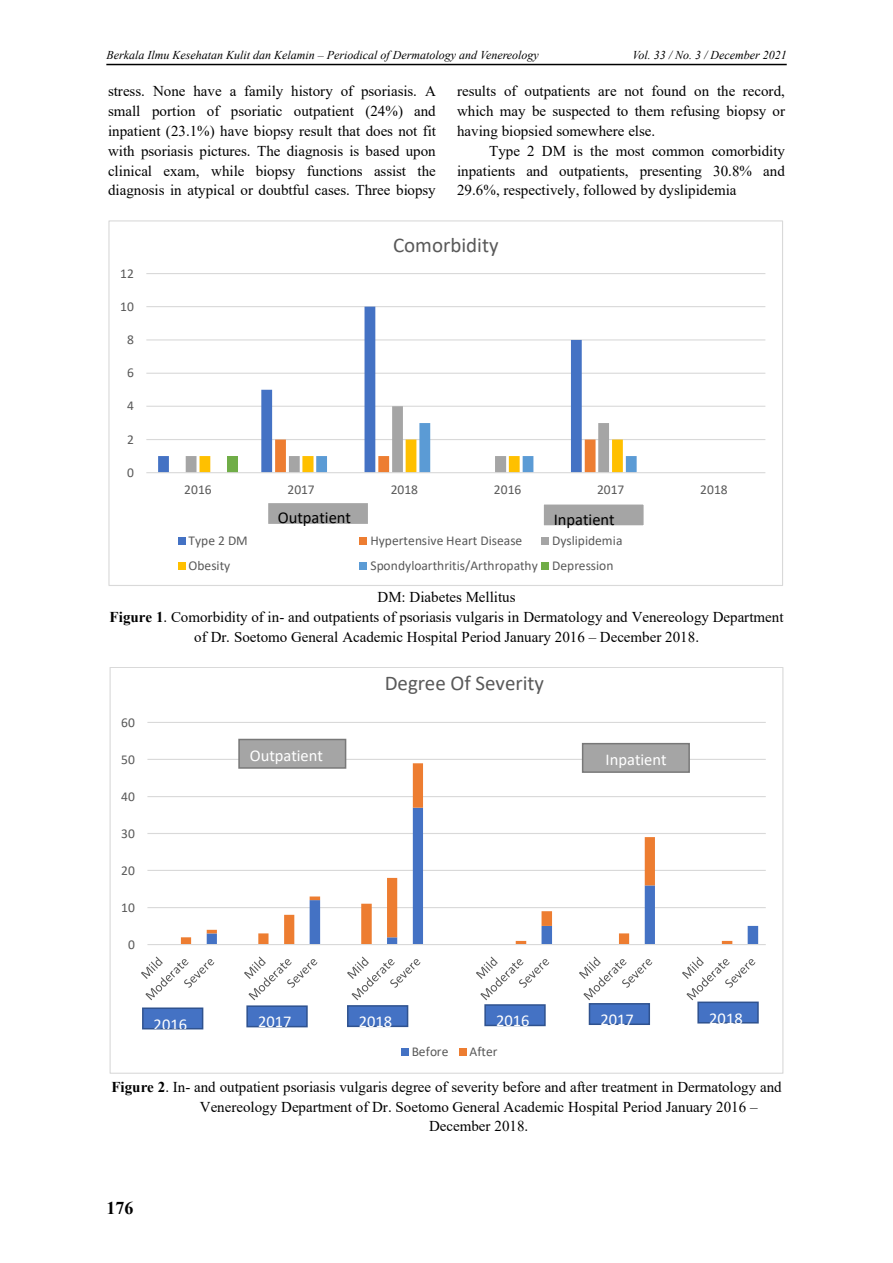
<style>
.page{position:relative;width:893px;height:1263px;background:#fff}
.page>*{position:absolute;margin:0;border:0;box-sizing:border-box;transform-origin:0 0}
.t1{font:21px "Calibri";color:#595959}
.t2{font:700 18px "Times New Roman";color:#000}
.t3{font:16.5px "Calibri";color:#fff}
.t4{font:16.5px "Calibri";color:#000}
.t5{font:15px/19.8px "Times New Roman";color:#000;text-align:justify}
.t6{font:13.5px "Calibri";letter-spacing:.005em;color:#595959}
.t7{font:italic 12px "Times New Roman";color:#000}
.s1{font-weight:700}
</style>
<div class="page">
<hr style="left:146px;top:439px;width:619px;height:1px;background:#d9d9d9">
<hr style="left:146px;top:406px;width:619px;height:1px;background:#d9d9d9">
<hr style="left:146px;top:373px;width:619px;height:1px;background:#d9d9d9">
<hr style="left:146px;top:339px;width:619px;height:1px;background:#d9d9d9">
<hr style="left:146px;top:306px;width:619px;height:1px;background:#d9d9d9">
<hr style="left:146px;top:273px;width:619px;height:1px;background:#d9d9d9">
<svg style="left:158px;top:307px;width:424px;height:165px"></svg>
<svg style="left:186px;top:406px;width:451px;height:66px"></svg>
<div style="left:227px;top:456px;width:11px;height:17px;background:#70ad47"></div>
<hr style="left:146px;top:472px;width:619px;height:1px;background:#d9d9d9">
<div style="left:178px;top:537px;width:7px;height:7px;background:#4472c4"></div>
<div style="left:360px;top:537px;width:7px;height:7px;background:#ed7d31"></div>
<div style="left:541px;top:537px;width:8px;height:7px;background:#a5a5a5"></div>
<div style="left:178px;top:562px;width:7px;height:8px;background:#ffc000"></div>
<div style="left:360px;top:562px;width:7px;height:8px;background:#5b9bd5"></div>
<div style="left:541px;top:562px;width:8px;height:8px;background:#70ad47"></div>
<div style="left:267px;top:502px;width:102px;height:23px;background:#a5a5a5"></div>
<div style="left:266px;top:501px;width:104px;height:25px;border:2px solid #fff"></div>
<div style="left:543px;top:503px;width:102px;height:23px;background:#a5a5a5"></div>
<div style="left:542px;top:502px;width:104px;height:25px;border:2px solid #fff"></div>
<hr style="left:147px;top:907px;width:619px;height:1px;background:#d9d9d9">
<hr style="left:147px;top:870px;width:619px;height:1px;background:#d9d9d9">
<hr style="left:147px;top:833px;width:619px;height:1px;background:#d9d9d9">
<hr style="left:147px;top:796px;width:619px;height:1px;background:#d9d9d9">
<hr style="left:147px;top:759px;width:619px;height:1px;background:#d9d9d9">
<hr style="left:147px;top:722px;width:619px;height:1px;background:#d9d9d9">
<svg style="left:181px;top:763px;width:551px;height:181px"></svg>
<hr style="left:147px;top:944px;width:619px;height:1px;background:#d9d9d9">
<svg style="left:141px;top:957px;width:73px;height:43px"></svg>
<svg style="left:244px;top:957px;width:73px;height:43px"></svg>
<svg style="left:347px;top:957px;width:73px;height:43px"></svg>
<svg style="left:476px;top:957px;width:73px;height:43px"></svg>
<svg style="left:579px;top:957px;width:73px;height:43px"></svg>
<svg style="left:682px;top:957px;width:73px;height:43px"></svg>
<div style="left:401px;top:1048px;width:7px;height:7px;background:#4472c4"></div>
<div style="left:459px;top:1048px;width:7px;height:7px;background:#ed7d31"></div>
<div style="left:143px;top:1008px;width:60px;height:21px;background:#4472c4"></div>
<div style="left:142px;top:1007px;width:61px;height:22px;border:2px solid #2f528f"></div>
<div style="left:247px;top:1006px;width:60px;height:21px;background:#4472c4"></div>
<div style="left:246px;top:1005px;width:62px;height:22px;border:2px solid #2f528f"></div>
<div style="left:348px;top:1006px;width:60px;height:20px;background:#4472c4"></div>
<div style="left:347px;top:1005px;width:61px;height:22px;border:2px solid #2f528f"></div>
<div style="left:485px;top:1005px;width:60px;height:20px;background:#4472c4"></div>
<div style="left:484px;top:1004px;width:62px;height:22px;border:2px solid #2f528f"></div>
<div style="left:589px;top:1004px;width:60px;height:20px;background:#4472c4"></div>
<div style="left:589px;top:1003px;width:61px;height:22px;border:2px solid #2f528f"></div>
<div style="left:698px;top:1002px;width:60px;height:21px;background:#4472c4"></div>
<div style="left:697px;top:1001px;width:62px;height:22px;border:2px solid #2f528f"></div>
<div style="left:239px;top:739px;width:107px;height:29px;background:#a5a5a5"></div>
<div style="left:238px;top:739px;width:108px;height:30px;border:2px solid #787878"></div>
<div style="left:583px;top:744px;width:106px;height:28px;background:#a5a5a5"></div>
<div style="left:582px;top:743px;width:108px;height:30px;border:2px solid #787878"></div>
<hr style="left:106px;top:64px;width:681px;height:1px;background:#000">
<p class="t7" style="left:106px;top:47px;width:434px">Berkala Ilmu Kesehatan Kulit dan Kelamin – Periodical of Dermatology and Venereology</p>
<p class="t7" style="left:632px;top:47px;width:156px">Vol. 33 / No. 3 / December 2021</p>
<p class="t5" style="left:108px;top:81px;width:330px">stress. None have a family history of psoriasis. A small portion of psoriatic outpatient (24%) and inpatient (23.1%) have biopsy result that does not fit with psoriasis pictures. The diagnosis is based upon clinical exam, while biopsy functions assist the diagnosis in atypical or doubtful cases. Three biopsy</p>
<p class="t5" style="left:457px;top:81px;width:330px">results of outpatients are not found on the record, which may be suspected to them refusing biopsy or having biopsied somewhere else.</p>
<p class="t5" style="left:457px;top:140px;width:330px;text-indent:32px">Type 2 DM is the most common comorbidity inpatients and outpatients, presenting 30.8% and 29.6%, respectively, followed by dyslipidemia</p>
<p class="t6" style="left:120px;top:264px;width:15px">12</p>
<p class="t6" style="left:120px;top:297px;width:15px">10</p>
<p class="t6" style="left:127px;top:330px;width:8px">8</p>
<p class="t6" style="left:127px;top:363px;width:8px">6</p>
<p class="t6" style="left:127px;top:396px;width:8px">4</p>
<p class="t6" style="left:127px;top:430px;width:8px">2</p>
<p class="t6" style="left:127px;top:463px;width:8px">0</p>
<h1 class="t1" style="left:393px;top:231px;width:107px">Comorbidity</h1>
<p class="t6" style="left:184px;top:480px;width:29px">2016</p>
<p class="t6" style="left:288px;top:480px;width:29px">2017</p>
<p class="t6" style="left:391px;top:480px;width:29px">2018</p>
<p class="t6" style="left:494px;top:480px;width:29px">2016</p>
<p class="t6" style="left:597px;top:480px;width:29px">2017</p>
<p class="t6" style="left:700px;top:480px;width:29px">2018</p>
<p class="t4" style="left:278px;top:506px;width:75px">Outpatient</p>
<p class="t4" style="left:554px;top:508px;width:62px">Inpatient</p>
<p class="t6" style="left:189px;top:531px;width:61px">Type 2 DM</p>
<p class="t6" style="left:370px;top:531px;width:153px">Hypertensive Heart Disease</p>
<p class="t6" style="left:552px;top:531px;width:72px">Dyslipidemia</p>
<p class="t6" style="left:189px;top:556px;width:43px">Obesity</p>
<p class="t6" style="left:370px;top:556px;width:245px">Spondyloarthritis/Arthropathy Depression</p>
<p class="t5" style="left:110px;top:587px;width:675px;text-align:center">DM: Diabetes Mellitus<br><span class="s1">Figure 1</span>. Comorbidity of in- and outpatients of psoriasis vulgaris in Dermatology and Venereology Department of Dr. Soetomo General Academic Hospital Period January 2016 – December 2018.</p>
<p class="t6" style="left:121px;top:713px;width:15px">60</p>
<p class="t6" style="left:121px;top:750px;width:15px">50</p>
<p class="t6" style="left:121px;top:787px;width:15px">40</p>
<p class="t6" style="left:121px;top:824px;width:15px">30</p>
<p class="t6" style="left:121px;top:861px;width:15px">20</p>
<p class="t6" style="left:121px;top:898px;width:15px">10</p>
<p class="t6" style="left:128px;top:935px;width:8px">0</p>
<h1 class="t1" style="left:385px;top:668px;width:161px">Degree Of Severity</h1>
<p class="t3" style="left:250px;top:744px;width:74px">Outpatient</p>
<p class="t3" style="left:606px;top:748px;width:62px">Inpatient</p>
<p class="t3" style="left:154px;top:1012px;width:35px">2016</p>
<p class="t3" style="left:258px;top:1010px;width:35px">2017</p>
<p class="t3" style="left:359px;top:1010px;width:35px">2018</p>
<p class="t3" style="left:496px;top:1009px;width:35px">2016</p>
<p class="t3" style="left:600px;top:1008px;width:35px">2017</p>
<p class="t3" style="left:709px;top:1007px;width:35px">2018</p>
<p class="t6" style="left:412px;top:1042px;width:38px">Before</p>
<p class="t6" style="left:470px;top:1042px;width:29px">After</p>
<p class="t5" style="left:111px;top:1076px;width:672px"><span class="s1">Figure 2</span>. In- and outpatient psoriasis vulgaris degree of severity before and after treatment in Dermatology and</p>
<p class="t5" style="left:200px;top:1096px;width:559px">Venereology Department of Dr. Soetomo General Academic Hospital Period January 2016 –</p>
<p class="t5" style="left:429px;top:1116px;width:101px">December 2018.</p>
<p class="t2" style="left:106px;top:1194px;width:28px">176</p>
</div>
